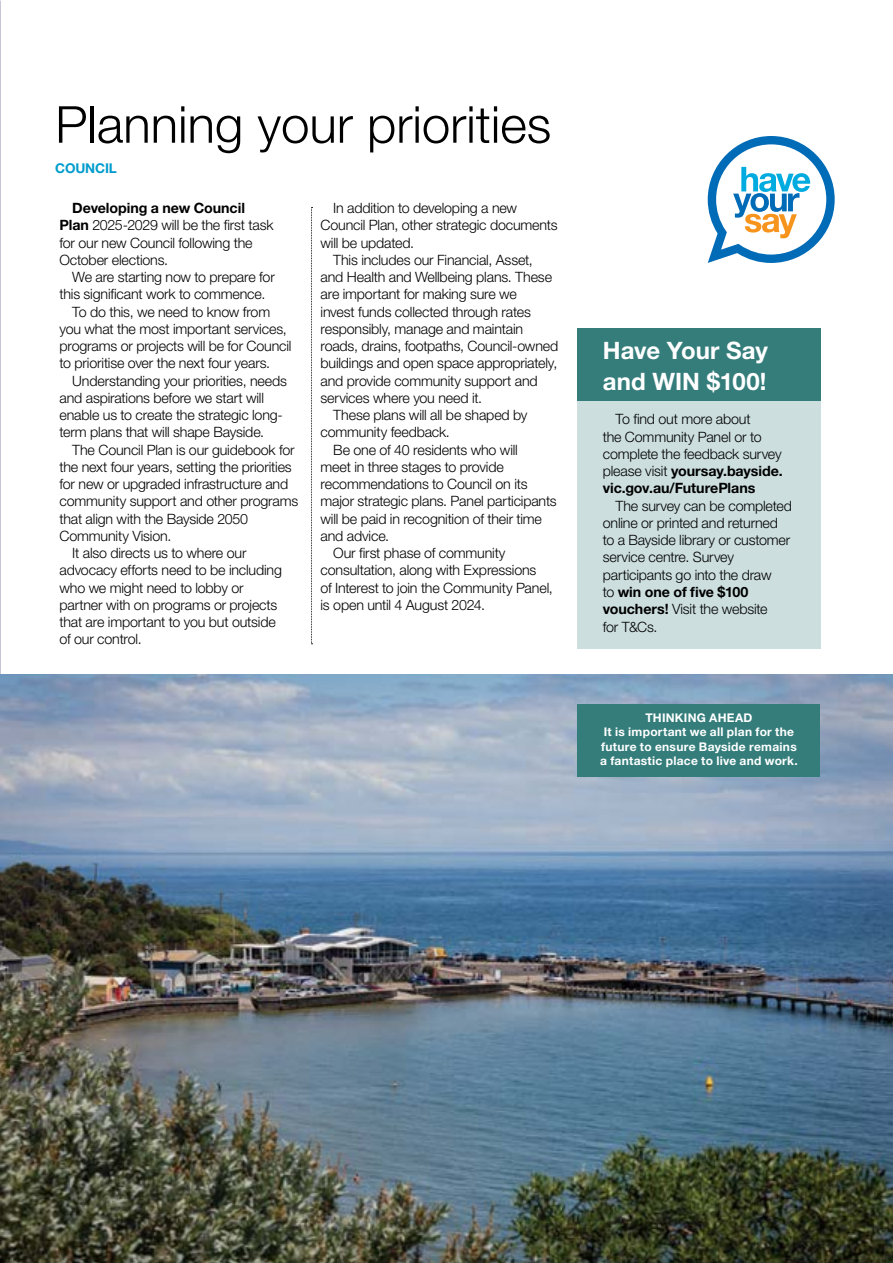
<style>
.page{position:relative;width:893px;height:1263px;background:#fff}
.page>*{position:absolute;margin:0;border:0;box-sizing:border-box;transform-origin:0 0}
.H1_Article_title{font:300 51px "Helvetica Neue LT Std";color:#000}
.Find_out_More__H3{font:700 24px/31.5px "Helvetica Neue LT Std";color:#fff}
.Body_Copy_Plus_indent{font:300 14.25px/17.2px "Helvetica Neue LT Std";letter-spacing:-.01em;color:#000}
.H2_Article_sub-head_genre{font:700 13.5px "Helvetica Neue LT Std";letter-spacing:-.01em;color:#009ccd}
.Body_Copy{font:700 12px/14.4px "Helvetica Neue LT Std";letter-spacing:.02em;color:#fff;text-align:center}
.s1{font-weight:700}
</style>
<div class="page">
<svg style="left:311px;top:207px;width:2px;height:437px"></svg>
<div style="left:577px;top:329px;width:244px;height:81px;background:#347d7b"></div>
<div style="left:577px;top:401px;width:244px;height:109px;background:#ccdede"></div>
<div style="left:577px;top:488px;width:244px;height:160px;background:#ccdede"></div>
<img style="left:0;top:675px;width:893px;height:588px">
<div style="left:578px;top:705px;width:242px;height:29px;background:#347d7b"></div>
<div style="left:578px;top:719px;width:242px;height:58px;background:#347d7b"></div>
<svg style="left:708px;top:136px;width:127px;height:127px"></svg>
<h2 class="H1_Article_title" style="left:55px;top:93px;width:497px">Planning your priorities</h2>
<h3 class="H2_Article_sub-head_genre" style="left:55px;top:160px;width:63px">COUNCIL</h3>
<p class="Body_Copy_Plus_indent" style="left:60px;top:199px;width:216px;text-indent:13px"><span class="s1">Developing a new Council<br>Plan</span> 2025-2029 will be the first task for our new Council following the<br>October elections.</p>
<p class="Body_Copy_Plus_indent" style="left:60px;top:268px;width:217px;text-indent:13px">We are starting now to prepare for this significant work to commence.</p>
<p class="Body_Copy_Plus_indent" style="left:60px;top:303px;width:233px;text-indent:13px">To do this, we need to know from you what the most important services, programs or projects will be for Council to prioritise over the next four years.</p>
<p class="Body_Copy_Plus_indent" style="left:60px;top:372px;width:229px;text-indent:13px">Understanding your priorities, needs and aspirations before we start will enable us to create the strategic long&shy;term plans that will shape Bayside.</p>
<p class="Body_Copy_Plus_indent" style="left:60px;top:441px;width:240px;text-indent:13px">The Council Plan is our guidebook for the next four years, setting the priorities for new or upgraded infrastructure and community support and other programs that align with the Bayside 2050<br>Community Vision.</p>
<p class="Body_Copy_Plus_indent" style="left:60px;top:544px;width:224px;text-indent:13px">It also directs us to where our advocacy efforts need to be including who we might need to lobby or partner with on programs or projects that are important to you but outside of our control.</p>
<p class="Body_Copy_Plus_indent" style="left:321px;top:199px;width:239px;text-indent:13px">In addition to developing a new<br>Council Plan, other strategic documents will be updated.</p>
<p class="Body_Copy_Plus_indent" style="left:321px;top:251px;width:239px;text-indent:13px">This includes our Financial, Asset, and Health and Wellbeing plans. These are important for making sure we<br>invest funds collected through rates responsibly, manage and maintain roads, drains, footpaths, Council-owned buildings and open space appropriately, and provide community support and services where you need it.</p>
<p class="Body_Copy_Plus_indent" style="left:321px;top:406px;width:209px;text-indent:13px">These plans will all be shaped by community feedback.</p>
<p class="Body_Copy_Plus_indent" style="left:321px;top:441px;width:238px;text-indent:13px">Be one of 40 residents who will<br>meet in three stages to provide recommendations to Council on its major strategic plans. Panel participants will be paid in recognition of their time and advice.</p>
<p class="Body_Copy_Plus_indent" style="left:321px;top:544px;width:234px;text-indent:13px">Our first phase of community consultation, along with Expressions<br>of Interest to join the Community Panel, is open until 4 August 2024.</p>
<h3 class="Find_out_More__H3" style="left:603px;top:334px;width:167px">Have Your Say and WIN $100!</h3>
<p class="Body_Copy_Plus_indent" style="left:603px;top:410px;width:182px;text-indent:13px">To find out more about<br>the Community Panel or to complete the feedback survey please visit <span class="s1">yoursay.bayside. vic.gov.au/FuturePlans</span></p>
<p class="Body_Copy_Plus_indent" style="left:603px;top:497px;width:191px;text-indent:13px">The survey can be completed online or printed and returned to a Bayside library or customer service centre. Survey participants go into the draw<br>to <span class="s1">win one of five $100 vouchers!</span> Visit the website<br>for T&amp;Cs.</p>
<p class="Body_Copy" style="left:645px;top:710px;width:109px">THINKING AHEAD</p>
<p class="Body_Copy" style="left:600px;top:725px;width:199px">It is important we all plan for the future to ensure Bayside remains a fantastic place to live and work.</p>
</div>
